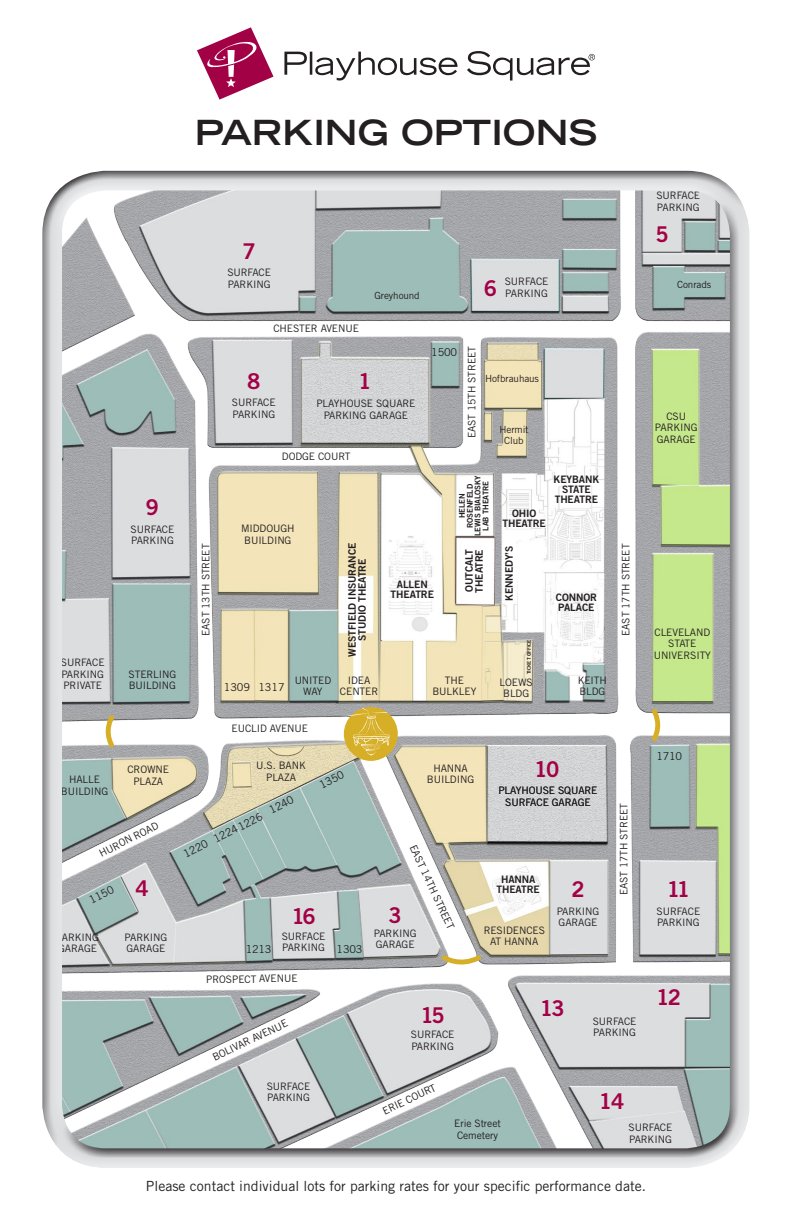
<style>
.page{position:relative;width:792px;height:1224px;background:#fff}
.page>*{position:absolute;margin:0;border:0;box-sizing:border-box;transform-origin:0 0}
.t1{font:700 expanded 34.6px "Trade Gothic LH";color:#231f20}
.t2{font:21.8px "Trade Gothic Bold Two";letter-spacing:-.07em;color:#a30146}
.t3{font:14px "Trade Gothic";color:#231f20}
.t4{font:10.8px "Trade Gothic";letter-spacing:-.02em;color:#231f20}
.t5{font:10.2px/11.6px "Trade Gothic";letter-spacing:-.01em;color:#231f20}
.t6{font:10.2px/9.8px "Trade Gothic Bold Two";letter-spacing:-.01em;color:#231f20;text-align:center}
.t7{font:9.8px/11.6px "Trade Gothic";letter-spacing:-.01em;color:#231f20;text-align:center}
.t8{font:7.8px/7.8px "Trade Gothic Bold Two";letter-spacing:-.01em;color:#231f20;text-align:center}
.t9{font:5px "Trade Gothic Bold Two";letter-spacing:-.01em;color:#231f20}
</style>
<div class="page">
<svg style="left:197px;top:27px;width:77px;height:73px"></svg>
<svg style="left:284px;top:51px;width:311px;height:30px"></svg>
<div style="left:41px;top:170px;width:706px;height:988px;background:#231f20;opacity:.82"></div>
<div style="left:344px;top:707px;width:54px;height:54px;background:#d7af27;border-radius:50%"></div>
<svg style="left:339px;top:708px;width:50px;height:47px"></svg>
<h1 class="t1" style="left:195px;top:110px;width:404px">PARKING OPTIONS</h1>
<h2 class="t2" style="left:146px;top:494px;width:15px">9</h2>
<p class="t5" style="left:131px;top:523px;width:45px">SURFACE<br>PARKING</p>
<p class="t5" style="left:61px;top:656px;width:45px;text-align:justify">SURFACE PARKING PRIVATE</p>
<p class="t5" style="left:129px;top:668px;width:49px">STERLING<br>BUILDING</p>
<p class="t5" style="left:200px;top:636px;width:94px;rotate:-90deg">EAST 13TH STREET</p>
<h2 class="t2" style="left:243px;top:237px;width:15px">7</h2>
<p class="t5" style="left:227px;top:267px;width:45px">SURFACE<br>PARKING</p>
<p class="t5" style="left:273px;top:322px;width:87px">CHESTER AVENUE</p>
<p class="t7" style="left:374px;top:289px;width:47px">Greyhound</p>
<h2 class="t2" style="left:247px;top:368px;width:15px">8</h2>
<p class="t5" style="left:232px;top:397px;width:45px">SURFACE<br>PARKING</p>
<h2 class="t2" style="left:358px;top:368px;width:15px">1</h2>
<p class="t5" style="left:316px;top:397px;width:101px;text-align:center">PLAYHOUSE SQUARE<br>PARKING GARAGE</p>
<p class="t5" style="left:282px;top:450px;width:70px">DODGE COURT</p>
<h2 class="t2" style="left:484px;top:274px;width:15px">6</h2>
<p class="t5" style="left:505px;top:276px;width:45px">SURFACE<br>PARKING</p>
<p class="t4" style="left:431px;top:346px;width:27px">1500</p>
<p class="t5" style="left:466px;top:438px;width:94px;rotate:-90deg">EAST 15TH STREET</p>
<p class="t7" style="left:485px;top:372px;width:55px">Hofbrauhaus</p>
<p class="t7" style="left:499px;top:423px;width:31px">Hermit<br>Club</p>
<p class="t8" style="left:458px;top:536px;width:63px;rotate:-90deg">HELEN<br>ROSENFELD<br>LEWIS BIALOSKY<br>LAB THEATRE</p>
<p class="t6" style="left:554px;top:474px;width:47px">KEYBANK<br>STATE<br>THEATRE</p>
<p class="t6" style="left:502px;top:508px;width:45px">OHIO<br>THEATRE</p>
<p class="t5" style="left:241px;top:523px;width:55px;text-align:center">MIDDOUGH<br>BUILDING</p>
<p class="t6" style="left:347px;top:657px;width:115px;rotate:-90deg">WESTFIELD INSURANCE<br>STUDIO THEATRE</p>
<p class="t6" style="left:464px;top:593px;width:45px;text-align:left;rotate:-90deg">OUTCALT<br>THEATRE</p>
<p class="t6" style="left:504px;top:601px;width:57px;rotate:-90deg">KENNEDY’S</p>
<p class="t6" style="left:391px;top:579px;width:45px">ALLEN<br>THEATRE</p>
<p class="t6" style="left:556px;top:592px;width:43px;text-align:left">CONNOR<br>PALACE</p>
<p class="t9" style="left:526px;top:674px;width:36px;rotate:-90deg">TICKET OFFICE</p>
<p class="t5" style="left:295px;top:674px;width:38px;text-align:center">UNITED<br>WAY</p>
<p class="t5" style="left:340px;top:674px;width:40px;text-align:center">IDEA<br>CENTER</p>
<p class="t5" style="left:433px;top:674px;width:45px;text-align:center">THE<br>BULKLEY</p>
<p class="t5" style="left:578px;top:674px;width:31px">KEITH<br>BLDG</p>
<p class="t5" style="left:500px;top:676px;width:35px;text-align:center">LOEWS<br>BLDG</p>
<p class="t4" style="left:224px;top:681px;width:62px">1309 1317</p>
<p class="t5" style="left:232px;top:722px;width:78px">EUCLID AVENUE</p>
<p class="t5" style="left:127px;top:763px;width:43px;text-align:center">CROWNE<br>PLAZA</p>
<p class="t5" style="left:256px;top:760px;width:51px;text-align:center">U.S. BANK<br>PLAZA</p>
<p class="t5" style="left:427px;top:762px;width:49px;text-align:center">HANNA<br>BUILDING</p>
<p class="t4" style="left:317px;top:780px;width:28px;rotate:-26deg">1350</p>
<p class="t5" style="left:61px;top:774px;width:49px;text-align:center">HALLE<br>BUILDING</p>
<p class="t4" style="left:181px;top:848px;width:124px;rotate:-26deg">1220 12241226 1240</p>
<p class="t5" style="left:97px;top:849px;width:67px;rotate:-27deg">HURON ROAD</p>
<p class="t5" style="left:418px;top:843px;width:94px;rotate:65deg">EAST 14TH STREET</p>
<h2 class="t2" style="left:135px;top:874px;width:15px">4</h2>
<p class="t4" style="left:87px;top:895px;width:28px;rotate:-26deg">1150</p>
<h2 class="t2" style="left:389px;top:902px;width:15px">3</h2>
<h2 class="t2" style="left:291px;top:903px;width:26px">16</h2>
<p class="t5" style="left:374px;top:927px;width:44px">PARKING<br>GARAGE</p>
<p class="t5" style="left:282px;top:930px;width:45px">SURFACE<br>PARKING</p>
<p class="t5" style="left:125px;top:931px;width:44px">PARKING<br>GARAGE</p>
<p class="t5" style="left:56px;top:931px;width:44px">PARKING<br>GARAGE</p>
<p class="t4" style="left:246px;top:942px;width:27px">1213</p>
<p class="t4" style="left:337px;top:942px;width:27px">1303</p>
<p class="t5" style="left:206px;top:974px;width:93px;rotate:-1deg">PROSPECT AVENUE</p>
<h2 class="t2" style="left:534px;top:755px;width:27px">10</h2>
<p class="t5" style="left:498px;top:785px;width:101px;text-align:center">PLAYHOUSE SQUARE<br>SURFACE GARAGE</p>
<p class="t6" style="left:497px;top:874px;width:45px">HANNA<br>THEATRE</p>
<p class="t5" style="left:484px;top:924px;width:63px;text-align:center">RESIDENCES<br>AT HANNA</p>
<h2 class="t2" style="left:571px;top:876px;width:15px">2</h2>
<p class="t5" style="left:557px;top:905px;width:44px">PARKING<br>GARAGE</p>
<p class="t5" style="left:620px;top:636px;width:94px;rotate:-90deg">EAST 17TH STREET</p>
<p class="t5" style="left:618px;top:895px;width:94px;rotate:-90deg">EAST 17TH STREET</p>
<p class="t5" style="left:211px;top:1052px;width:83px;rotate:-25deg">BOLIVAR AVENUE</p>
<p class="t5" style="left:267px;top:1080px;width:45px">SURFACE<br>PARKING</p>
<h2 class="t2" style="left:421px;top:1001px;width:26px">15</h2>
<p class="t5" style="left:411px;top:1029px;width:45px">SURFACE<br>PARKING</p>
<p class="t5" style="left:381px;top:1106px;width:59px;rotate:-25deg">ERIE COURT</p>
<h2 class="t2" style="left:540px;top:994px;width:27px">13</h2>
<p class="t5" style="left:593px;top:1015px;width:45px">SURFACE<br>PARKING</p>
<h2 class="t2" style="left:599px;top:1088px;width:27px">14</h2>
<p class="t5" style="left:656px;top:190px;width:45px">SURFACE<br>PARKING</p>
<h2 class="t2" style="left:656px;top:220px;width:15px">5</h2>
<p class="t7" style="left:677px;top:278px;width:35px">Conrads</p>
<p class="t5" style="left:655px;top:410px;width:44px;text-align:center">CSU<br>PARKING<br>GARAGE</p>
<p class="t5" style="left:654px;top:626px;width:59px;text-align:center">CLEVELAND<br>STATE<br>UNIVERSITY</p>
<p class="t4" style="left:656px;top:750px;width:27px">1710</p>
<h2 class="t2" style="left:667px;top:876px;width:25px">11</h2>
<p class="t5" style="left:657px;top:905px;width:45px">SURFACE<br>PARKING</p>
<h2 class="t2" style="left:656px;top:983px;width:27px">12</h2>
<p class="t5" style="left:454px;top:1118px;width:48px">Erie Street<br>Cemetery</p>
<p class="t5" style="left:629px;top:1121px;width:45px">SURFACE<br>PARKING</p>
<h3 class="t3" style="left:146px;top:1178px;width:502px">Please contact individual lots for parking rates for your specific performance date.</h3>
</div>
